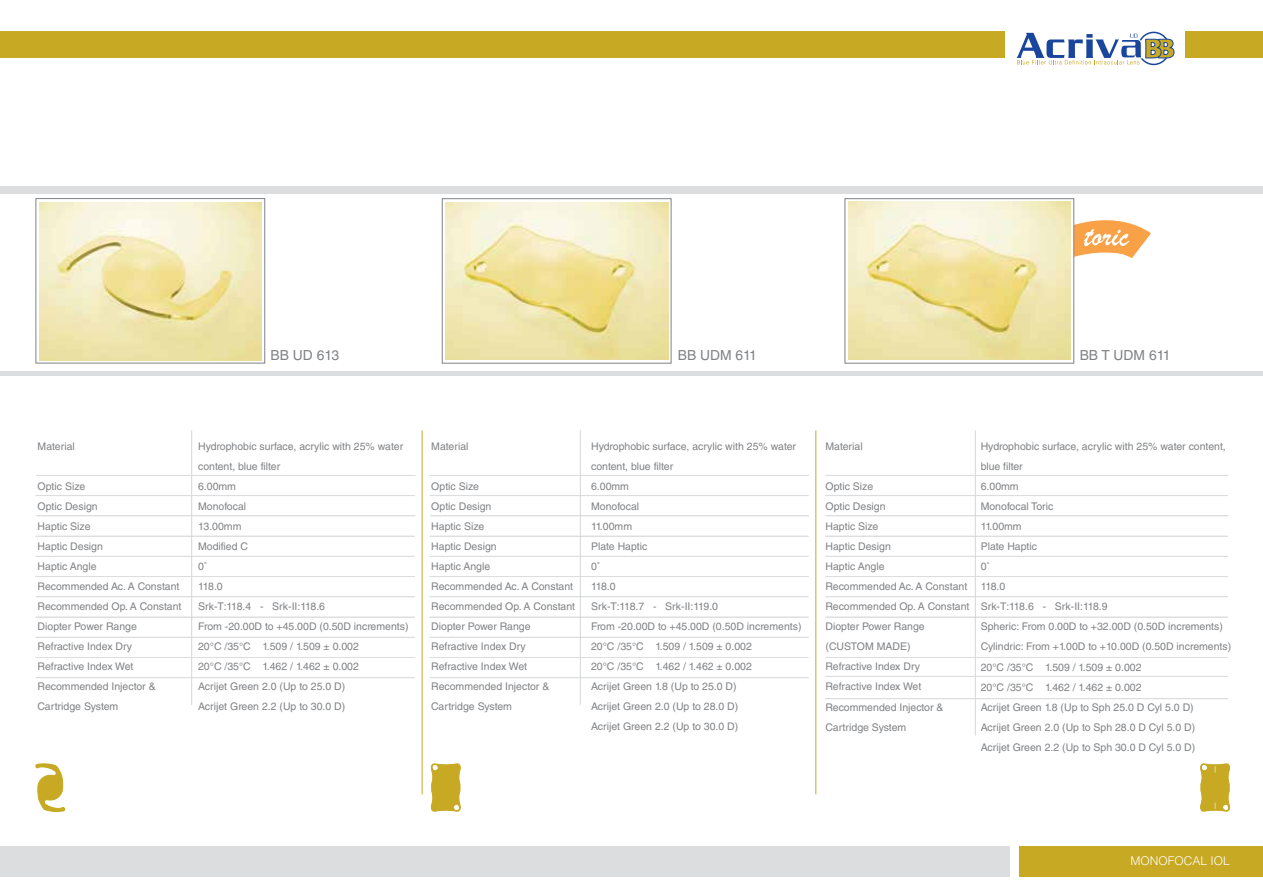
<style>
.page{position:relative;width:1263px;height:893px;background:#fff}
.page>*{position:absolute;margin:0;border:0;box-sizing:border-box;transform-origin:0 0}
.t1{font:13.8px "Helvetica LT Std";color:#808285}
.t2{font:300 12px "Helvetica LT Std";color:#fff}
.t3{font:10.5px/20.1px "Helvetica LT Std";color:#808285}
</style>
<div class="page">
<hr style="left:0;top:371px;width:1263px;height:4px;background:#dcddde">
<div style="left:0;top:186px;width:1263px;height:7px;background:#dcddde"></div>
<hr style="left:191px;top:430px;width:1px;height:275px;background:#dcddde">
<hr style="left:36px;top:475px;width:379px;height:1px;background:#dcddde">
<hr style="left:36px;top:495px;width:379px;height:1px;background:#dcddde">
<hr style="left:36px;top:516px;width:379px;height:1px;background:#dcddde">
<hr style="left:36px;top:536px;width:379px;height:1px;background:#dcddde">
<hr style="left:36px;top:556px;width:379px;height:1px;background:#dcddde">
<hr style="left:36px;top:576px;width:379px;height:1px;background:#dcddde">
<hr style="left:36px;top:596px;width:379px;height:1px;background:#dcddde">
<hr style="left:36px;top:617px;width:379px;height:1px;background:#dcddde">
<hr style="left:36px;top:657px;width:379px;height:1px;background:#dcddde">
<hr style="left:36px;top:677px;width:379px;height:1px;background:#dcddde">
<hr style="left:36px;top:637px;width:379px;height:1px;background:#dcddde">
<hr style="left:580px;top:430px;width:1px;height:275px;background:#dcddde">
<hr style="left:430px;top:475px;width:379px;height:1px;background:#dcddde">
<hr style="left:430px;top:495px;width:378px;height:1px;background:#dcddde">
<hr style="left:430px;top:516px;width:379px;height:1px;background:#dcddde">
<hr style="left:430px;top:536px;width:378px;height:1px;background:#dcddde">
<hr style="left:430px;top:556px;width:378px;height:1px;background:#dcddde">
<hr style="left:430px;top:576px;width:378px;height:1px;background:#dcddde">
<hr style="left:430px;top:596px;width:378px;height:1px;background:#dcddde">
<hr style="left:430px;top:617px;width:378px;height:1px;background:#dcddde">
<hr style="left:430px;top:657px;width:378px;height:1px;background:#dcddde">
<hr style="left:430px;top:677px;width:378px;height:1px;background:#dcddde">
<hr style="left:430px;top:637px;width:378px;height:1px;background:#dcddde">
<hr style="left:975px;top:430px;width:1px;height:305px;background:#dcddde">
<hr style="left:826px;top:475px;width:402px;height:1px;background:#dcddde">
<hr style="left:825px;top:495px;width:403px;height:1px;background:#dcddde">
<hr style="left:826px;top:516px;width:402px;height:1px;background:#dcddde">
<hr style="left:825px;top:536px;width:403px;height:1px;background:#dcddde">
<hr style="left:825px;top:556px;width:403px;height:1px;background:#dcddde">
<hr style="left:825px;top:576px;width:403px;height:1px;background:#dcddde">
<hr style="left:825px;top:596px;width:403px;height:1px;background:#dcddde">
<hr style="left:825px;top:617px;width:403px;height:1px;background:#dcddde">
<hr style="left:825px;top:657px;width:403px;height:1px;background:#dcddde">
<hr style="left:825px;top:698px;width:403px;height:1px;background:#dcddde">
<hr style="left:825px;top:676px;width:403px;height:1px;background:#dcddde">
<svg style="left:1074px;top:218px;width:77px;height:42px"></svg>
<svg style="left:845px;top:199px;width:229px;height:164px"></svg>
<svg style="left:36px;top:198px;width:229px;height:165px"></svg>
<svg style="left:442px;top:199px;width:229px;height:164px"></svg>
<hr style="left:422px;top:430px;width:1px;height:364px;background:#c7a923">
<hr style="left:815px;top:430px;width:1px;height:364px;background:#c7a923">
<img style="left:39px;top:202px;width:223px;height:158px">
<img style="left:445px;top:202px;width:223px;height:158px">
<svg style="left:36px;top:764px;width:29px;height:48px"></svg>
<svg style="left:1200px;top:764px;width:30px;height:47px"></svg>
<svg style="left:1017px;top:31px;width:157px;height:35px"></svg>
<div style="left:0;top:846px;width:1010px;height:31px;background:#dcddde"></div>
<div style="left:1018px;top:846px;width:245px;height:31px;background:#c7a923"></div>
<div style="left:0;top:32px;width:1005px;height:26px;background:#c7a923"></div>
<div style="left:1185px;top:32px;width:77px;height:26px;background:#c7a923"></div>
<svg style="left:431px;top:764px;width:29px;height:47px"></svg>
<img style="left:848px;top:202px;width:223px;height:158px">
<h1 class="t1" style="left:271px;top:347px;width:70px">BB UD 613</h1>
<h1 class="t1" style="left:678px;top:347px;width:81px">BB UDM 611</h1>
<h1 class="t1" style="left:1080px;top:347px;width:92px">BB T UDM 611</h1>
<p class="t3" style="left:38px;top:436px;width:39px">Material</p>
<p class="t3" style="left:38px;top:476px;width:145px">Optic Size<br>Optic Design<br>Haptic Size<br>Haptic Design<br>Haptic Angle<br>Recommended Ac. A Constant<br>Recommended Op. A Constant<br>Diopter Power Range<br>Refractive Index Dry<br>Refractive Index Wet<br>Recommended Injector &amp;<br>Cartridge System</p>
<p class="t3" style="left:198px;top:436px;width:212px">Hydrophobic surface, acrylic with 25% water content, blue filter<br>6.00mm<br>Monofocal<br>13.00mm<br>Modified C<br>0˚<br>118.0<br>Srk-T:118.4 - Srk-II:118.6<br>From -20.00D to +45.00D (0.50D increments)<br>20°C /35°C 1.509 / 1.509 ± 0.002<br>20°C /35°C 1.462 / 1.462 ± 0.002<br>Acrijet Green 2.0 (Up to 25.0 D)<br>Acrijet Green 2.2 (Up to 30.0 D)</p>
<p class="t3" style="left:431px;top:436px;width:39px">Material</p>
<p class="t3" style="left:431px;top:476px;width:145px">Optic Size<br>Optic Design<br>Haptic Size<br>Haptic Design<br>Haptic Angle<br>Recommended Ac. A Constant<br>Recommended Op. A Constant<br>Diopter Power Range<br>Refractive Index Dry<br>Refractive Index Wet<br>Recommended Injector &amp;<br>Cartridge System</p>
<p class="t3" style="left:591px;top:436px;width:212px">Hydrophobic surface, acrylic with 25% water content, blue filter<br>6.00mm<br>Monofocal<br>11.00mm<br>Plate Haptic<br>0˚<br>118.0<br>Srk-T:118.7 - Srk-II:119.0<br>From -20.00D to +45.00D (0.50D increments)<br>20°C /35°C 1.509 / 1.509 ± 0.002<br>20°C /35°C 1.462 / 1.462 ± 0.002<br>Acrijet Green 1.8 (Up to 25.0 D)<br>Acrijet Green 2.0 (Up to 28.0 D)<br>Acrijet Green 2.2 (Up to 30.0 D)</p>
<p class="t3" style="left:825px;top:436px;width:39px">Material</p>
<p class="t3" style="left:825px;top:476px;width:145px">Optic Size<br>Optic Design<br>Haptic Size<br>Haptic Design<br>Haptic Angle<br>Recommended Ac. A Constant<br>Recommended Op. A Constant<br>Diopter Power Range (CUSTOM MADE)<br>Refractive Index Dry<br>Refractive Index Wet<br>Recommended Injector &amp;<br>Cartridge System</p>
<p class="t3" style="left:981px;top:436px;width:252px">Hydrophobic surface, acrylic with 25% water content, blue filter<br>6.00mm<br>Monofocal Toric<br>11.00mm<br>Plate Haptic<br>0˚<br>118.0<br>Srk-T:118.6 - Srk-II:118.9<br>Spheric: From 0.00D to +32.00D (0.50D increments)<br>Cylindric: From +1.00D to +10.00D (0.50D increments)<br>20°C /35°C 1.509 / 1.509 ± 0.002<br>20°C /35°C 1.462 / 1.462 ± 0.002<br>Acrijet Green 1.8 (Up to Sph 25.0 D Cyl 5.0 D)<br>Acrijet Green 2.0 (Up to Sph 28.0 D Cyl 5.0 D)<br>Acrijet Green 2.2 (Up to Sph 30.0 D Cyl 5.0 D)</p>
<p class="t2" style="left:1130px;top:853px;width:101px">MONOFOCAL IOL</p>
</div>
